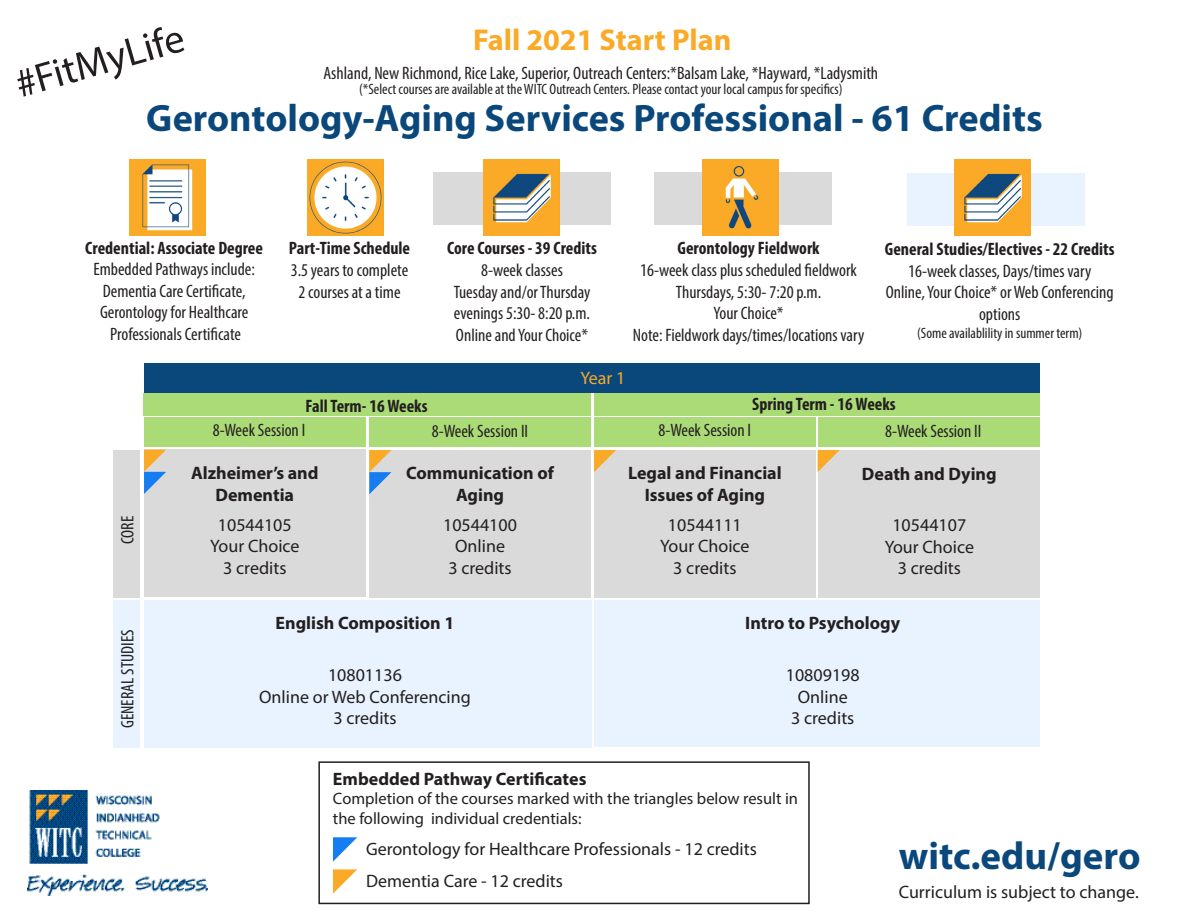
<style>
.page{position:relative;width:1188px;height:918px;background:#fff}
.page>*{position:absolute;margin:0;border:0;box-sizing:border-box;transform-origin:0 0}
.t1{font:40.5px "Myriad Pro";color:#231f20}
.t2{font:700 39px "Myriad Pro";color:#0a487c}
.t3{font:700 38.25px "Myriad Pro";color:#0a487c}
.t4{font:700 30.15px "Myriad Pro";color:#faaa27}
.t5{font:condensed 18px/21.6px "Myriad Pro";color:#231f20;text-align:center}
.t6{font:18px "Myriad Pro";color:#231f20}
.t7{font:700 condensed 18px "Myriad Pro";color:#231f20}
.t8{font:700 18px/21.6px "Myriad Pro";color:#231f20;text-align:center}
.t9{font:18px "Myriad Pro";color:#faaa27}
.t10{font:16.5px/19.8px "Myriad Pro";color:#231f20}
.t11{font:condensed 15px "Myriad Pro";color:#231f20}
</style>
<div class="page">
<div style="left:318px;top:761px;width:492px;height:143px;border:2px solid #231f20"></div>
<img style="left:27px;top:790px;width:181px;height:105px">
<div style="left:144px;top:363px;width:895px;height:29px;background:#0a487c"></div>
<div style="left:144px;top:418px;width:222px;height:29px;background:#abdb77"></div>
<div style="left:144px;top:450px;width:222px;height:147px;background:#dadada"></div>
<div style="left:818px;top:418px;width:221px;height:29px;background:#abdb77"></div>
<div style="left:818px;top:450px;width:221px;height:147px;background:#dadada"></div>
<div style="left:369px;top:418px;width:222px;height:29px;background:#abdb77"></div>
<div style="left:369px;top:450px;width:222px;height:147px;background:#dadada"></div>
<div style="left:594px;top:418px;width:222px;height:29px;background:#abdb77"></div>
<div style="left:594px;top:450px;width:222px;height:147px;background:#dadada"></div>
<div style="left:144px;top:600px;width:448px;height:147px;background:#e8f3ff"></div>
<div style="left:594px;top:601px;width:445px;height:146px;background:#e8f3ff"></div>
<div style="left:433px;top:172px;width:178px;height:52px;background:#dadada"></div>
<div style="left:907px;top:174px;width:177px;height:52px;background:#e8f3ff"></div>
<div style="left:655px;top:172px;width:177px;height:52px;background:#dadada"></div>
<img style="left:129px;top:159px;width:76px;height:76px">
<img style="left:308px;top:159px;width:76px;height:76px">
<img style="left:954px;top:159px;width:76px;height:76px">
<img style="left:703px;top:159px;width:76px;height:76px">
<img style="left:483px;top:159px;width:76px;height:76px">
<div style="left:144px;top:394px;width:447px;height:22px;background:#abdb77"></div>
<div style="left:594px;top:394px;width:445px;height:22px;background:#abdb77"></div>
<div style="left:113px;top:450px;width:26px;height:147px;background:#dadada"></div>
<div style="left:113px;top:601px;width:26px;height:147px;background:#e8f3ff"></div>
<svg style="left:333px;top:837px;width:24px;height:25px"></svg>
<svg style="left:333px;top:869px;width:24px;height:25px"></svg>
<svg style="left:144px;top:450px;width:22px;height:44px"></svg>
<svg style="left:369px;top:450px;width:22px;height:44px"></svg>
<svg style="left:594px;top:450px;width:22px;height:22px"></svg>
<svg style="left:818px;top:450px;width:22px;height:22px"></svg>
<p class="t1" style="left:9px;top:61px;width:175px;rotate:-16deg">#FitMyLife</p>
<p class="t4" style="left:473px;top:20px;width:260px">Fall 2021 Start Plan</p>
<p class="t5" style="left:323px;top:62px;width:556px">Ashland, New Richmond, Rice Lake, Superior, Outreach Centers:*Balsam Lake, *Hayward, *Ladysmith</p>
<p class="t11" style="left:359px;top:80px;width:485px">(*Select courses are available at the WITC Outreach Centers. Please contact your local campus for specifics)</p>
<p class="t3" style="left:146px;top:93px;width:898px">Gerontology-Aging Services Professional - 61 Credits</p>
<p class="t7" style="left:85px;top:236px;width:179px">Credential: Associate Degree</p>
<p class="t5" style="left:93px;top:258px;width:163px">Embedded Pathways include:</p>
<p class="t5" style="left:103px;top:280px;width:144px">Dementia Care Certificate,</p>
<p class="t5" style="left:100px;top:301px;width:150px">Gerontology for Healthcare</p>
<p class="t5" style="left:110px;top:323px;width:132px">Professionals Certificate</p>
<p class="t7" style="left:289px;top:237px;width:123px">Part-Time Schedule</p>
<p class="t5" style="left:291px;top:259px;width:119px">3.5 years to complete</p>
<p class="t5" style="left:298px;top:281px;width:104px">2 courses at a time</p>
<p class="t7" style="left:447px;top:237px;width:151px">Core Courses - 39 Credits</p>
<p class="t5" style="left:481px;top:259px;width:83px">8-week classes</p>
<p class="t5" style="left:454px;top:281px;width:138px">Tuesday and/or Thursday</p>
<p class="t5" style="left:454px;top:302px;width:138px">evenings 5:30- 8:20 p.m.</p>
<p class="t5" style="left:456px;top:324px;width:134px">Online and Your Choice*</p>
<p class="t9" style="left:580px;top:367px;width:46px">Year 1</p>
<p class="t7" style="left:678px;top:237px;width:144px">Gerontology Fieldwork</p>
<p class="t5" style="left:640px;top:259px;width:218px">16-week class plus scheduled fieldwork</p>
<p class="t5" style="left:676px;top:281px;width:147px">Thursdays, 5:30- 7:20 p.m.</p>
<p class="t5" style="left:714px;top:302px;width:72px">Your Choice*</p>
<p class="t5" style="left:633px;top:324px;width:233px">Note: Fieldwork days/times/locations vary</p>
<p class="t7" style="left:885px;top:238px;width:231px">General Studies/Electives - 22 Credits</p>
<p class="t5" style="left:908px;top:260px;width:185px">16-week classes, Days/times vary</p>
<p class="t5" style="left:886px;top:281px;width:230px">Online, Your Choice* or Web Conferencing options</p>
<p class="t11" style="left:917px;top:324px;width:167px">(Some availablility in summer term)</p>
<p class="t7" style="left:305px;top:395px;width:124px">Fall Term- 16 Weeks</p>
<p class="t7" style="left:752px;top:393px;width:145px">Spring Term - 16 Weeks</p>
<p class="t5" style="left:117px;top:544px;width:30px;rotate:-90deg">CORE</p>
<p class="t5" style="left:117px;top:728px;width:100px;rotate:-90deg">GENERAL STUDIES</p>
<p class="t5" style="left:213px;top:419px;width:94px">8-Week Session I</p>
<p class="t8" style="left:191px;top:462px;width:129px">Alzheimer’s and</p>
<p class="t8" style="left:216px;top:483px;width:80px">Dementia</p>
<p class="t6" style="left:218px;top:513px;width:75px">10544105</p>
<p class="t6" style="left:210px;top:535px;width:91px">Your Choice</p>
<p class="t6" style="left:223px;top:557px;width:65px">3 credits</p>
<p class="t5" style="left:432px;top:420px;width:98px">8-Week Session II</p>
<p class="t5" style="left:659px;top:419px;width:94px">8-Week Session I</p>
<p class="t8" style="left:406px;top:462px;width:149px">Communication of<br>Aging</p>
<p class="t6" style="left:443px;top:514px;width:75px">10544100</p>
<p class="t6" style="left:455px;top:535px;width:51px">Online</p>
<p class="t6" style="left:448px;top:557px;width:65px">3 credits</p>
<p class="t8" style="left:628px;top:462px;width:155px">Legal and Financial<br>Issues of Aging</p>
<p class="t6" style="left:668px;top:514px;width:75px">10544111</p>
<p class="t6" style="left:660px;top:535px;width:91px">Your Choice</p>
<p class="t6" style="left:673px;top:557px;width:65px">3 credits</p>
<p class="t5" style="left:885px;top:420px;width:98px">8-Week Session II</p>
<p class="t8" style="left:862px;top:462px;width:136px">Death and Dying</p>
<p class="t6" style="left:892px;top:514px;width:75px">10544107</p>
<p class="t6" style="left:885px;top:536px;width:91px">Your Choice</p>
<p class="t6" style="left:898px;top:557px;width:65px">3 credits</p>
<p class="t8" style="left:276px;top:612px;width:180px">English Composition 1</p>
<p class="t6" style="left:328px;top:664px;width:75px">10801136</p>
<p class="t6" style="left:259px;top:685px;width:213px">Online or Web Conferencing</p>
<p class="t6" style="left:333px;top:707px;width:65px">3 credits</p>
<p class="t8" style="left:745px;top:612px;width:156px">Intro to Psychology</p>
<p class="t6" style="left:786px;top:664px;width:75px">10809198</p>
<p class="t6" style="left:798px;top:685px;width:51px">Online</p>
<p class="t6" style="left:791px;top:707px;width:65px">3 credits</p>
<p class="t8" style="left:333px;top:767px;width:255px">Embedded Pathway Certificates</p>
<p class="t10" style="left:333px;top:789px;width:467px">Completion of the courses marked with the triangles below result in the following individual credentials:</p>
<p class="t6" style="left:366px;top:838px;width:392px">Gerontology for Healthcare Professionals - 12 credits</p>
<p class="t6" style="left:366px;top:870px;width:199px">Dementia Care - 12 credits</p>
<p class="t2" style="left:899px;top:831px;width:243px">witc.edu/gero</p>
<p class="t6" style="left:899px;top:881px;width:242px">Curriculum is subject to change.</p>
</div>
